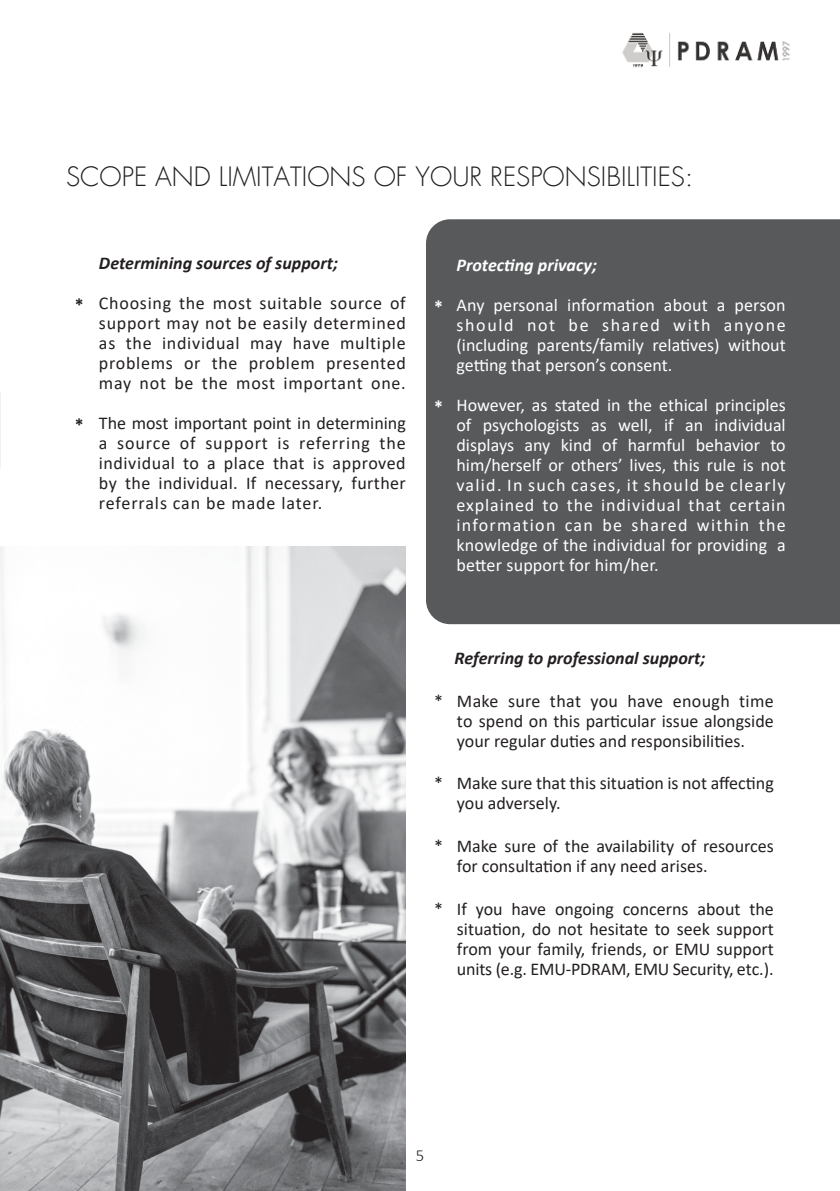
<style>
.page{position:relative;width:840px;height:1191px;background:#fff}
.page>*{position:absolute;margin:0;border:0;box-sizing:border-box;transform-origin:0 0}
.t1{font:26px "Futura Light EMU";color:#231f20}
.t2{font:18px/20px "Calibri";color:#231f20;text-align:justify}
.t3{font:18px/20px "Calibri";color:#fff;text-align:justify}
.t4{font:italic 700 18px "Calibri";color:#231f20}
.t5{font:italic 700 18px "Calibri";color:#fff}
.t6{font:700 18px "Calibri";color:#fff}
.t7{font:700 18px "Calibri";color:#231f20}
.t8{font:300 16.8px "Calibri";color:#231f20}
</style>
<div class="page">
<div style="left:426px;top:219px;width:413px;height:405px;background:#58595b"></div>
<svg style="left:0;top:392px;width:1px;height:77px"></svg>
<img style="left:622px;top:32px;width:168px;height:36px">
<img style="left:0;top:546px;width:405px;height:645px">
<h1 class="t1" style="left:66px;top:160px;width:628px">SCOPE AND LIMITATIONS OF YOUR RESPONSIBILITIES:</h1>
<p class="t7" style="left:75px;top:292px;width:10px">*</p>
<p class="t7" style="left:75px;top:412px;width:10px">*</p>
<p class="t4" style="left:99px;top:250px;width:240px">Determining sources of support;</p>
<p class="t2" style="left:99px;top:293px;width:308px">Choosing the most suitable source of support may not be easily determined as the individual may have multiple problems or the problem presented may not be the most important one.</p>
<p class="t2" style="left:99px;top:413px;width:308px">The most important point in determining a source of support is referring the individual to a place that is approved by the individual. If necessary, further referrals can be made later.</p>
<p class="t6" style="left:434px;top:295px;width:10px">*</p>
<p class="t6" style="left:434px;top:395px;width:10px">*</p>
<p class="t5" style="left:456px;top:252px;width:142px">Protecting privacy;</p>
<p class="t3" style="left:456px;top:295px;width:330px">Any personal information about a person should not be shared with anyone (including parents/family relatives) without getting that person’s consent.</p>
<p class="t3" style="left:456px;top:395px;width:330px">However, as stated in the ethical principles of psychologists as well, if an individual displays any kind of harmful behavior to him/herself or others’ lives, this rule is not valid. In such cases, it should be clearly explained to the individual that certain information can be shared within the knowledge of the individual for providing a better support for him/her.</p>
<p class="t4" style="left:454px;top:645px;width:252px">Referring to professional support;</p>
<p class="t2" style="left:456px;top:690px;width:318px;text-indent:-23px">* Make sure that you have enough time to spend on this particular issue alongside your regular duties and responsibilities.</p>
<p class="t2" style="left:456px;top:772px;width:318px;text-indent:-23px">* Make sure that this situation is not affecting you adversely.</p>
<p class="t2" style="left:456px;top:835px;width:318px;text-indent:-23px">* Make sure of the availability of resources for consultation if any need arises.</p>
<p class="t2" style="left:456px;top:898px;width:318px;text-indent:-23px">* If you have ongoing concerns about the situation, do not hesitate to seek support from your family, friends, or EMU support units (e.g. EMU-PDRAM, EMU Security, etc.).</p>
<p class="t8" style="left:415px;top:1145px;width:10px">5</p>
</div>
